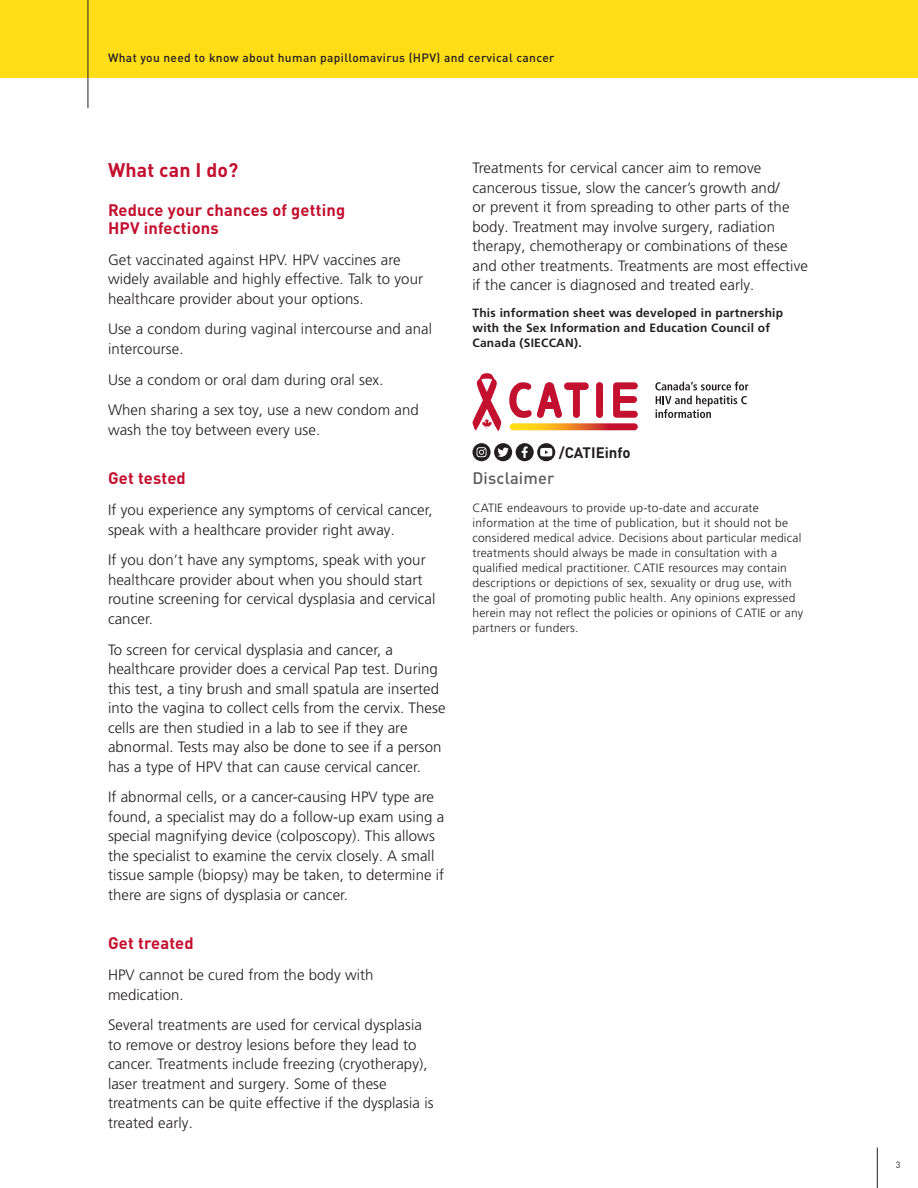
<style>
.page{position:relative;width:918px;height:1188px;background:#fff}
.page>*{position:absolute;margin:0;border:0;box-sizing:border-box;transform-origin:0 0}
.t1{font:700 19.5px "DINOT";letter-spacing:.01em;color:#c3102f}
.t2{font:700 16.5px/18px "DINOT";letter-spacing:.01em;color:#c3102f}
.t3{font:500 16.5px "DINOT";letter-spacing:.01em;color:#5c5c5f}
.t4{font:300 15px/19.5px "Frutiger LT Pro";letter-spacing:.005em;color:#231f20}
.t5{font:700 15px "DINOT";color:#231f20}
.t6{font:300 12px/15px "Frutiger LT Pro";letter-spacing:.02em;color:#231f20}
.t7{font:700 12px/15px "Frutiger LT Pro";letter-spacing:.02em;color:#231f20}
.t8{font:500 12px "DINOT";letter-spacing:.03em;color:#231f20}
.t9{font:9px "DINOT";color:#231f20}
</style>
<div class="page">
<hr style="left:877px;top:1148px;width:1px;height:40px;background:#231f20">
<div style="left:0;top:0;width:918px;height:78px;background:#ffdd17"></div>
<hr style="left:88px;top:0;width:1px;height:108px;background:#231f20">
<svg style="left:473px;top:443px;width:82px;height:18px"></svg>
<svg style="left:613px;top:382px;width:25px;height:36px"></svg>
<div style="left:596px;top:382px;width:7px;height:36px;background:#c3102f;border-radius:3px"></div>
<svg style="left:510px;top:423px;width:128px;height:7px"></svg>
<svg style="left:509px;top:382px;width:80px;height:36px"></svg>
<svg style="left:472px;top:373px;width:29px;height:58px"></svg>
<svg style="left:655px;top:382px;width:93px;height:8px"></svg>
<svg style="left:656px;top:396px;width:91px;height:22px"></svg>
<p class="t8" style="left:108px;top:50px;width:448px">What you need to know about human papillomavirus (HPV) and cervical cancer</p>
<h1 class="t1" style="left:108px;top:155px;width:132px">What can I do?</h1>
<p class="t2" style="left:108px;top:199px;width:239px">Reduce your chances of getting<br>HPV infections</p>
<p class="t4" style="left:108px;top:250px;width:317px">Get vaccinated against HPV. HPV vaccines are widely available and highly effective. Talk to your healthcare provider about your options.</p>
<p class="t4" style="left:108px;top:320px;width:326px">Use a condom during vaginal intercourse and anal intercourse.</p>
<p class="t4" style="left:108px;top:364px;width:312px;line-height:30.8px">Use a condom or oral dam during oral sex.<br>When sharing a sex toy, use a new condom and</p>
<p class="t4" style="left:108px;top:420px;width:214px">wash the toy between every use.</p>
<p class="t2" style="left:108px;top:468px;width:79px">Get tested</p>
<p class="t4" style="left:108px;top:500px;width:326px">If you experience any symptoms of cervical cancer, speak with a healthcare provider right away.</p>
<p class="t4" style="left:108px;top:551px;width:329px">If you don’t have any symptoms, speak with your healthcare provider about when you should start routine screening for cervical dysplasia and cervical cancer.</p>
<p class="t4" style="left:108px;top:640px;width:339px">To screen for cervical dysplasia and cancer, a healthcare provider does a cervical Pap test. During this test, a tiny brush and small spatula are inserted into the vagina to collect cells from the cervix. These cells are then studied in a lab to see if they are abnormal. Tests may also be done to see if a person has a type of HPV that can cause cervical cancer.</p>
<p class="t4" style="left:108px;top:788px;width:338px">If abnormal cells, or a cancer-causing HPV type are found, a specialist may do a follow-up exam using a special magnifying device (colposcopy). This allows the specialist to examine the cervix closely. A small tissue sample (biopsy) may be taken, to determine if there are signs of dysplasia or cancer.</p>
<p class="t2" style="left:108px;top:933px;width:87px">Get treated</p>
<p class="t4" style="left:108px;top:965px;width:267px">HPV cannot be cured from the body with medication.</p>
<p class="t4" style="left:108px;top:1016px;width:327px">Several treatments are used for cervical dysplasia to remove or destroy lesions before they lead to cancer. Treatments include freezing (cryotherapy), laser treatment and surgery. Some of these treatments can be quite effective if the dysplasia is treated early.</p>
<p class="t4" style="left:472px;top:158px;width:337px">Treatments for cervical cancer aim to remove cancerous tissue, slow the cancer’s growth and/<br>or prevent it from spreading to other parts of the body. Treatment may involve surgery, radiation therapy, chemotherapy or combinations of these and other treatments. Treatments are most effective if the cancer is diagnosed and treated early.</p>
<p class="t7" style="left:472px;top:305px;width:312px">This information sheet was developed in partnership with the Sex Information and Education Council of<br>Canada (SIECCAN).</p>
<p class="t5" style="left:559px;top:441px;width:73px">/CATIEinfo</p>
<p class="t3" style="left:472px;top:467px;width:83px">Disclaimer</p>
<p class="t6" style="left:472px;top:501px;width:332px">CATIE endeavours to provide up-to-date and accurate information at the time of publication, but it should not be considered medical advice. Decisions about particular medical treatments should always be made in consultation with a qualified medical practitioner. CATIE resources may contain descriptions or depictions of sex, sexuality or drug use, with the goal of promoting public health. Any opinions expressed herein may not reflect the policies or opinions of CATIE or any partners or funders.</p>
<p class="t9" style="left:896px;top:1158px;width:6px">3</p>
</div>
